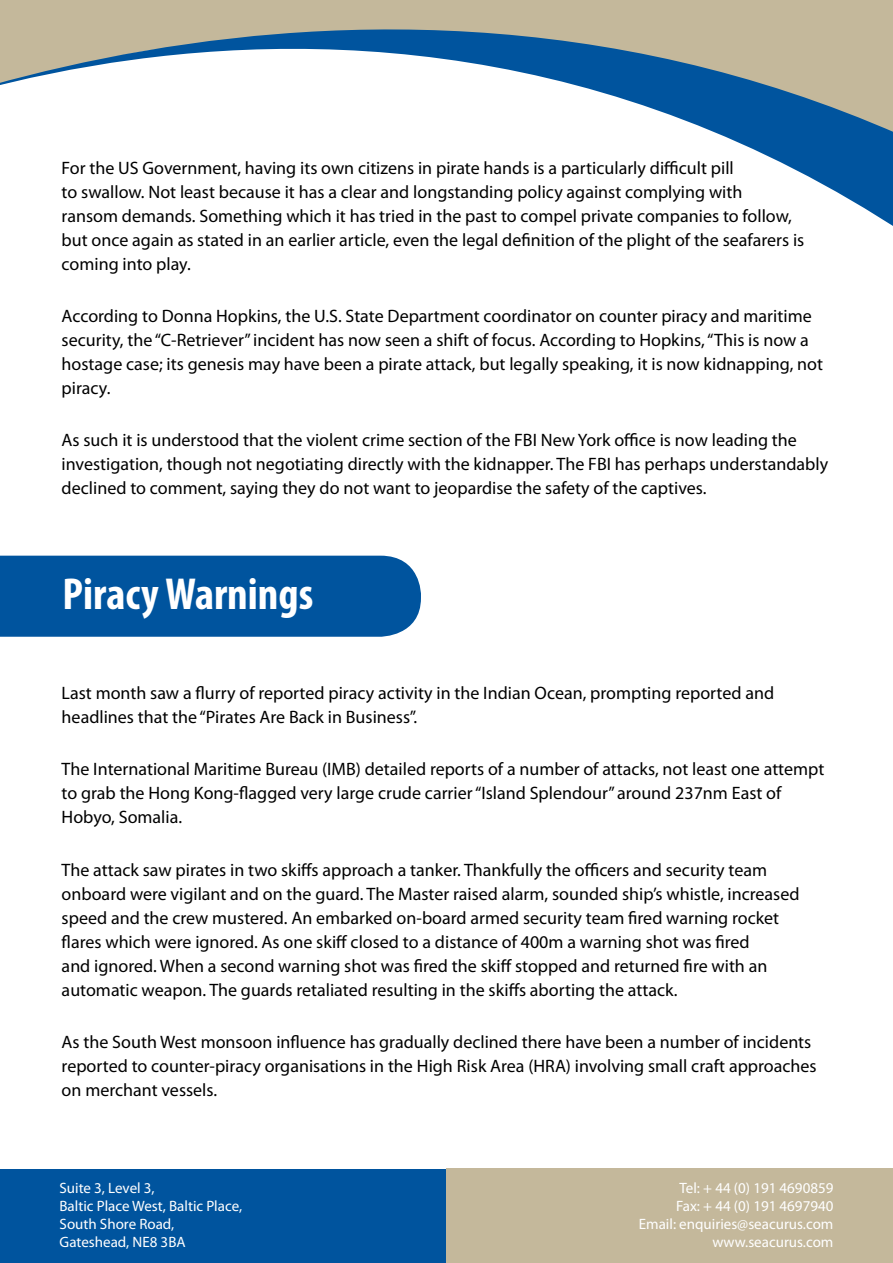
<style>
.page{position:relative;width:893px;height:1263px;background:#fff}
.page>*{position:absolute;margin:0;border:0;box-sizing:border-box;transform-origin:0 0}
.t1{font:700 condensed 45px "Myriad Pro";color:#fff}
.t2{font:18px/24px "Myriad Pro";color:#000}
.t3{font:15px/18px "Myriad Pro";color:#fff}
</style>
<div class="page">
<div style="left:0;top:1169px;width:446px;height:94px;background:#00549e"></div>
<div style="left:446px;top:1169px;width:447px;height:94px;background:#c4b89b"></div>
<svg style="left:0;top:0;width:893px;height:556px"></svg>
<div style="left:0;top:556px;width:421px;height:81px;background:#00549e"></div>
<p class="t2" style="left:62px;top:156px;width:744px">For the US Government, having its own citizens in pirate hands is a particularly difficult pill<br>to swallow. Not least because it has a clear and longstanding policy against complying with<br>ransom demands. Something which it has tried in the past to compel private companies to follow, but once again as stated in an earlier article, even the legal definition of the plight of the seafarers is coming into play.</p>
<p class="t2" style="left:62px;top:304px;width:763px">According to Donna Hopkins, the U.S. State Department coordinator on counter piracy and maritime security, the “C-Retriever” incident has now seen a shift of focus. According to Hopkins, “This is now a hostage case; its genesis may have been a pirate attack, but legally speaking, it is now kidnapping, not piracy.</p>
<p class="t2" style="left:62px;top:428px;width:768px">As such it is understood that the violent crime section of the FBI New York office is now leading the investigation, though not negotiating directly with the kidnapper. The FBI has perhaps understandably declined to comment, saying they do not want to jeopardise the safety of the captives.</p>
<h1 class="t1" style="left:63px;top:566px;width:252px">Piracy Warnings</h1>
<p class="t2" style="left:62px;top:681px;width:714px">Last month saw a flurry of reported piracy activity in the Indian Ocean, prompting reported and headlines that the “Pirates Are Back in Business”.</p>
<p class="t2" style="left:62px;top:757px;width:764px">The International Maritime Bureau (IMB) detailed reports of a number of attacks, not least one attempt to grab the Hong Kong-flagged very large crude carrier “Island Splendour” around 237nm East of<br>Hobyo, Somalia.</p>
<p class="t2" style="left:62px;top:857px;width:739px">The attack saw pirates in two skiffs approach a tanker. Thankfully the officers and security team onboard were vigilant and on the guard. The Master raised alarm, sounded ship’s whistle, increased speed and the crew mustered. An embarked on-board armed security team fired warning rocket flares which were ignored. As one skiff closed to a distance of 400m a warning shot was fired<br>and ignored. When a second warning shot was fired the skiff stopped and returned fire with an automatic weapon. The guards retaliated resulting in the skiffs aborting the attack.</p>
<p class="t2" style="left:62px;top:1029px;width:756px">As the South West monsoon influence has gradually declined there have been a number of incidents reported to counter-piracy organisations in the High Risk Area (HRA) involving small craft approaches on merchant vessels.</p>
<p class="t3" style="left:60px;top:1179px;width:184px">Suite 3, Level 3,<br>Baltic Place West, Baltic Place,<br>South Shore Road,<br>Gateshead, NE8 3BA</p>
<p class="t3" style="left:639px;top:1179px;width:196px;text-align:right">Tel: + 44 (0) 191 4690859<br>Fax: + 44 (0) 191 4697940<br>Email: enquiries@seacurus.com www.seacurus.com</p>
</div>
